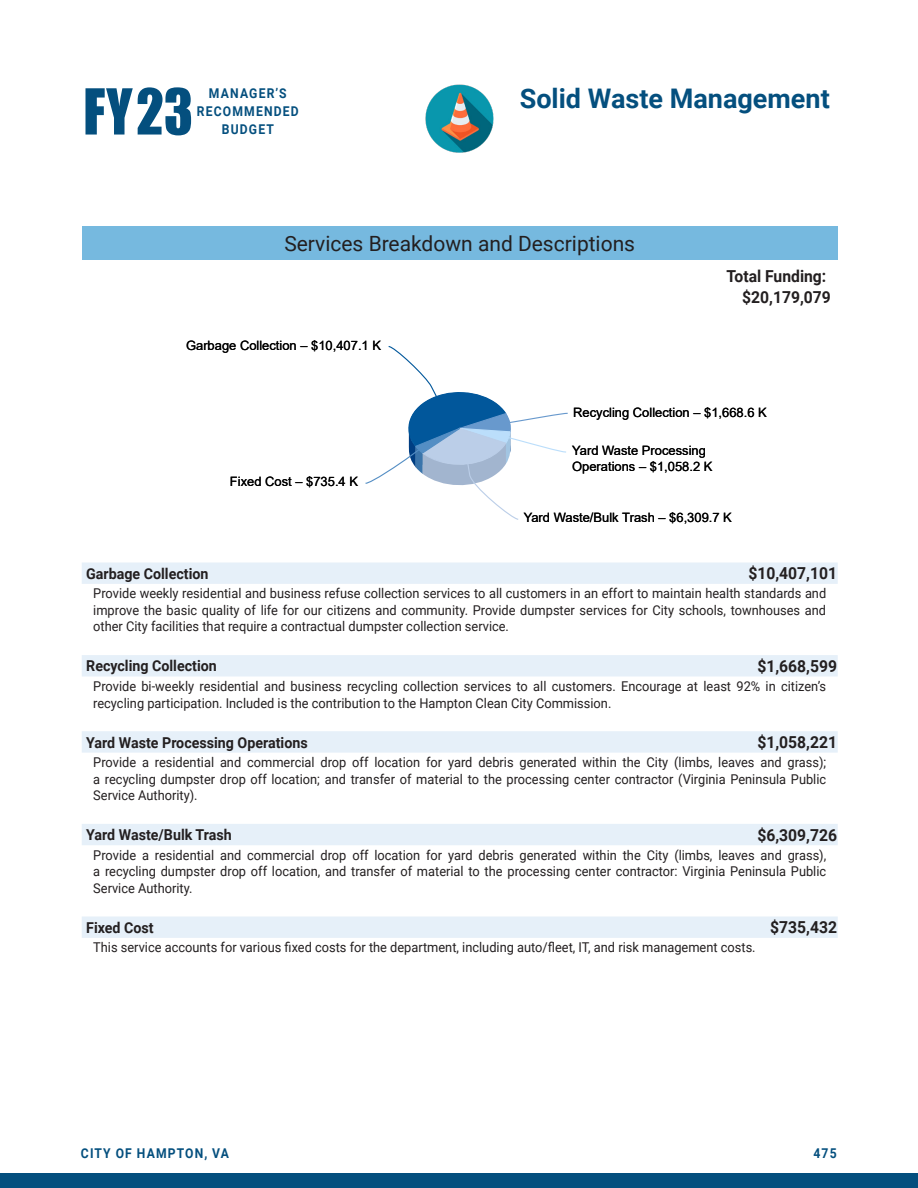
<style>
.page{position:relative;width:918px;height:1188px;background:#fff}
.page>*{position:absolute;margin:0;border:0;box-sizing:border-box;transform-origin:0 0}
.Page_Heading{font:700 27px "Roboto";color:#044f7e}
.t1{font:21px "Roboto";color:#231f20}
.Table_Numbers_11_Rig{font:700 16.5px "Roboto";color:#231f20;scale:.95 1}
.Table_Text{font:700 15px "Roboto";color:#231f20;scale:.95 1}
.Table_Text_9_Justify{font:13.5px/16.5px "Roboto";color:#231f20;text-align:justify;scale:.95 1}
.t2{font:700 13.5px "Roboto";letter-spacing:.095em;color:#044f7e;scale:.9 1}
.t3{font:12.9px/15.8px "Arial";color:#000}
</style>
<div class="page">
<div style="left:0;top:1173px;width:918px;height:15px;background:#044f7e"></div>
<svg style="left:86px;top:87px;width:105px;height:48px"></svg>
<svg style="left:82px;top:562px;width:756px;height:376px"></svg>
<img style="left:426px;top:84px;width:68px;height:68px">
<div style="left:82px;top:226px;width:756px;height:34px;background:#76b9df"></div>
<svg style="left:365px;top:346px;width:203px;height:174px"></svg>
<p class="t2" style="left:209px;top:83px;width:88px">Manager’s</p>
<p class="t2" style="left:197px;top:101px;width:115px">Recomm ended</p>
<p class="t2" style="left:222px;top:119px;width:31px">BUDGE</p>
<p class="t2" style="left:267px;top:119px;width:10px">T</p>
<p class="Page_Heading" style="left:520px;top:79px;width:312px">Solid Waste Management</p>
<p class="t1" style="left:284px;top:229px;width:352px">Services Breakdown and Descriptions</p>
<p class="t3" style="left:186px;top:338px;width:196px">Garbage Collection – $10,407.1 K</p>
<p class="Table_Numbers_11_Rig" style="left:726px;top:264px;width:107px">Total Funding:</p>
<p class="Table_Numbers_11_Rig" style="left:742px;top:285px;width:95px">$20,179,079</p>
<p class="t3" style="left:230px;top:474px;width:130px">Fixed Cost – $735.4 K</p>
<p class="t3" style="left:573px;top:404px;width:195px">Recycling Collection – $1,668.6 K</p>
<p class="t3" style="left:572px;top:442px;width:142px">Yard Waste Processing<br>Operations – $1,058.2 K</p>
<p class="t3" style="left:524px;top:510px;width:210px">Yard Waste/Bulk Trash – $6,309.7 K</p>
<p class="Table_Text" style="left:86px;top:563px;width:130px">Garbage Collection</p>
<p class="Table_Numbers_11_Rig" style="left:748px;top:562px;width:95px">$10,407,101</p>
<p class="Table_Text_9_Justify" style="left:93px;top:585px;width:773px">Provide weekly residential and business refuse collection services to all customers in an effort to maintain health standards and improve the basic quality of life for our citizens and community. Provide dumpster services for City schools, townhouses and other City facilities that require a contractual dumpster collection service.</p>
<p class="Table_Text" style="left:86px;top:656px;width:139px">Recycling Collection</p>
<p class="Table_Numbers_11_Rig" style="left:757px;top:655px;width:85px">$1,668,599</p>
<p class="Table_Text_9_Justify" style="left:93px;top:678px;width:773px">Provide bi-weekly residential and business recycling collection services to all customers. Encourage at least 92% in citizen’s recycling participation. Included is the contribution to the Hampton Clean City Commission.</p>
<p class="Table_Text" style="left:86px;top:732px;width:235px">Yard Waste Processing Operations</p>
<p class="Table_Numbers_11_Rig" style="left:757px;top:731px;width:85px">$1,058,221</p>
<p class="Table_Text_9_Justify" style="left:93px;top:754px;width:773px">Provide a residential and commercial drop off location for yard debris generated within the City (limbs, leaves and grass); a recycling dumpster drop off location; and transfer of material to the processing center contractor (Virginia Peninsula Public Service Authority).</p>
<p class="Table_Text" style="left:86px;top:824px;width:155px">Yard Waste/Bulk Trash</p>
<p class="Table_Numbers_11_Rig" style="left:757px;top:823px;width:85px">$6,309,726</p>
<p class="Table_Text_9_Justify" style="left:93px;top:846px;width:773px">Provide a residential and commercial drop off location for yard debris generated within the City (limbs, leaves and grass), a recycling dumpster drop off location, and transfer of material to the processing center contractor: Virginia Peninsula Public Service Authority.</p>
<p class="Table_Text" style="left:86px;top:917px;width:73px">Fixed Cost</p>
<p class="Table_Numbers_11_Rig" style="left:770px;top:916px;width:72px">$735,432</p>
<p class="Table_Text_9_Justify" style="left:93px;top:939px;width:699px">This service accounts for various fixed costs for the department, including auto/fleet, IT, and risk management costs.</p>
<p class="t2" style="left:81px;top:1143px;width:166px">CITY OF HAMPTON, VA</p>
<p class="t2" style="left:813px;top:1143px;width:27px">475</p>
</div>
